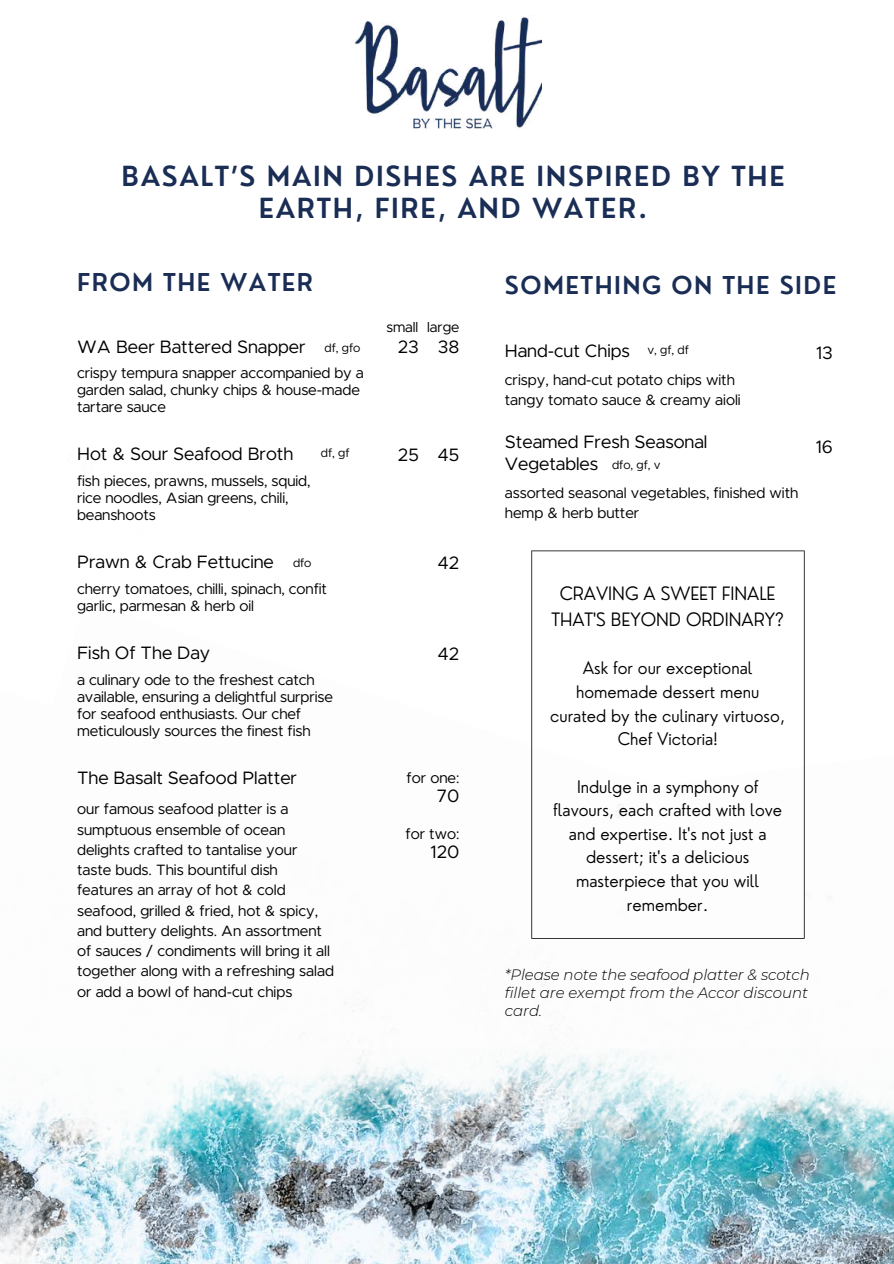
<style>
.page{position:relative;width:894px;height:1264px;background:#fff}
.page>*{position:absolute;margin:0;border:0;box-sizing:border-box;transform-origin:0 0}
.t1{font:600 27px/31.5px "Nourd";letter-spacing:.06em;color:#1a2d55;text-align:center}
.t2{font:600 24px "Nourd";letter-spacing:.06em;color:#1a2d55}
.t3{font:18px/21.3px "Metropolis";color:#000}
.t4{font:300 18px/25.8px "Nourd";color:#000;text-align:center}
.t5{font:300 16.95px/23.7px "Nourd";color:#000;text-align:center}
.t6{font:15px/20.2px "Metropolis";color:#000}
.t7{font:italic 300 15px/18px "Montserrat";letter-spacing:-.005em;color:#000}
.t8{font:14.4px "Metropolis";color:#000}
.t9{font:12px "Metropolis";color:#000}
</style>
<div class="page">
<img style="left:0;top:550px;width:893px;height:713px">
<img style="left:352px;top:15px;width:189px;height:114px">
<svg style="left:531px;top:550px;width:273px;height:388px"></svg>
<h1 class="t1" style="left:121px;top:160px;width:664px">BASALT’S MAIN DISHES ARE INSPIRED BY THE<br>EARTH, FIRE, AND WATER.</h1>
<h2 class="t2" style="left:77px;top:266px;width:237px">FROM THE WATER</h2>
<p class="t8" style="left:386px;top:320px;width:33px">small</p>
<p class="t8" style="left:427px;top:320px;width:34px">large</p>
<p class="t3" style="left:77px;top:337px;width:230px">WA Beer Battered Snapper</p>
<p class="t3" style="left:397px;top:337px;width:23px">23</p>
<p class="t9" style="left:324px;top:342px;width:37px">df, gfo</p>
<p class="t3" style="left:437px;top:337px;width:23px">38</p>
<p class="t6" style="left:77px;top:365px;width:288px;line-height:16.8px">crispy tempura snapper accompanied by a garden salad, chunky chips &amp; house-made tartare sauce</p>
<p class="t3" style="left:77px;top:444px;width:218px">Hot &amp; Sour Seafood Broth</p>
<p class="t9" style="left:321px;top:448px;width:30px">df, gf</p>
<p class="t3" style="left:398px;top:445px;width:22px">25</p>
<p class="t6" style="left:77px;top:473px;width:235px;line-height:16.8px">fish pieces, prawns, mussels, squid, rice noodles, Asian greens, chili, beanshoots</p>
<p class="t3" style="left:437px;top:445px;width:23px">45</p>
<p class="t3" style="left:77px;top:552px;width:198px">Prawn &amp; Crab Fettucine</p>
<p class="t3" style="left:437px;top:553px;width:23px">42</p>
<p class="t9" style="left:293px;top:557px;width:20px">dfo</p>
<p class="t6" style="left:77px;top:581px;width:251px;line-height:16.8px">cherry tomatoes, chilli, spinach, confit garlic, parmesan &amp; herb oil</p>
<p class="t3" style="left:77px;top:643px;width:135px">Fish Of The Day</p>
<p class="t3" style="left:437px;top:644px;width:23px">42</p>
<p class="t6" style="left:77px;top:672px;width:257px;line-height:16.8px">a culinary ode to the freshest catch available, ensuring a delightful surprise for seafood enthusiasts. Our chef meticulously sources the finest fish</p>
<p class="t3" style="left:77px;top:768px;width:221px">The Basalt Seafood Platter</p>
<p class="t6" style="left:77px;top:799px;width:258px">our famous seafood platter is a sumptuous ensemble of ocean delights crafted to tantalise your taste buds. This bountiful dish features an array of hot &amp; cold seafood, grilled &amp; fried, hot &amp; spicy, and buttery delights. An assortment of sauces / condiments will bring it all together along with a refreshing salad or add a bowl of hand-cut chips</p>
<p class="t6" style="left:406px;top:768px;width:54px">for one:</p>
<p class="t3" style="left:437px;top:786px;width:24px">70</p>
<p class="t6" style="left:405px;top:824px;width:55px">for two:</p>
<p class="t3" style="left:430px;top:842px;width:31px">120</p>
<h2 class="t2" style="left:504px;top:269px;width:333px">SOMETHING ON THE SIDE</h2>
<p class="t3" style="left:504px;top:341px;width:185px">Hand-cut Chips <sup>v,</sup> <sup>gf,</sup> <sup>df</sup></p>
<p class="t6" style="left:504px;top:370px;width:237px">crispy, hand-cut potato chips with tangy tomato sauce &amp; creamy aioli</p>
<p class="t3" style="left:504px;top:432px;width:204px">Steamed Fresh Seasonal<br>Vegetables</p>
<p class="t9" style="left:612px;top:460px;width:50px">dfo, gf, v</p>
<p class="t6" style="left:504px;top:483px;width:295px">assorted seasonal vegetables, finished with hemp &amp; herb butter</p>
<p class="t3" style="left:815px;top:342px;width:19px">13</p>
<p class="t3" style="left:815px;top:437px;width:19px">16</p>
<p class="t4" style="left:551px;top:580px;width:234px">CRAVING A SWEET FINALE<br>THAT'S BEYOND ORDINARY?</p>
<p class="t5" style="left:550px;top:656px;width:236px">Ask for our exceptional homemade dessert menu curated by the culinary virtuoso,<br>Chef Victoria!</p>
<p class="t5" style="left:553px;top:774px;width:230px">Indulge in a symphony of flavours, each crafted with love and expertise. It's not just a dessert; it's a delicious masterpiece that you will remember.</p>
<p class="t7" style="left:504px;top:966px;width:306px">*Please note the seafood platter &amp; scotch fillet are exempt from the Accor discount card.</p>
</div>
